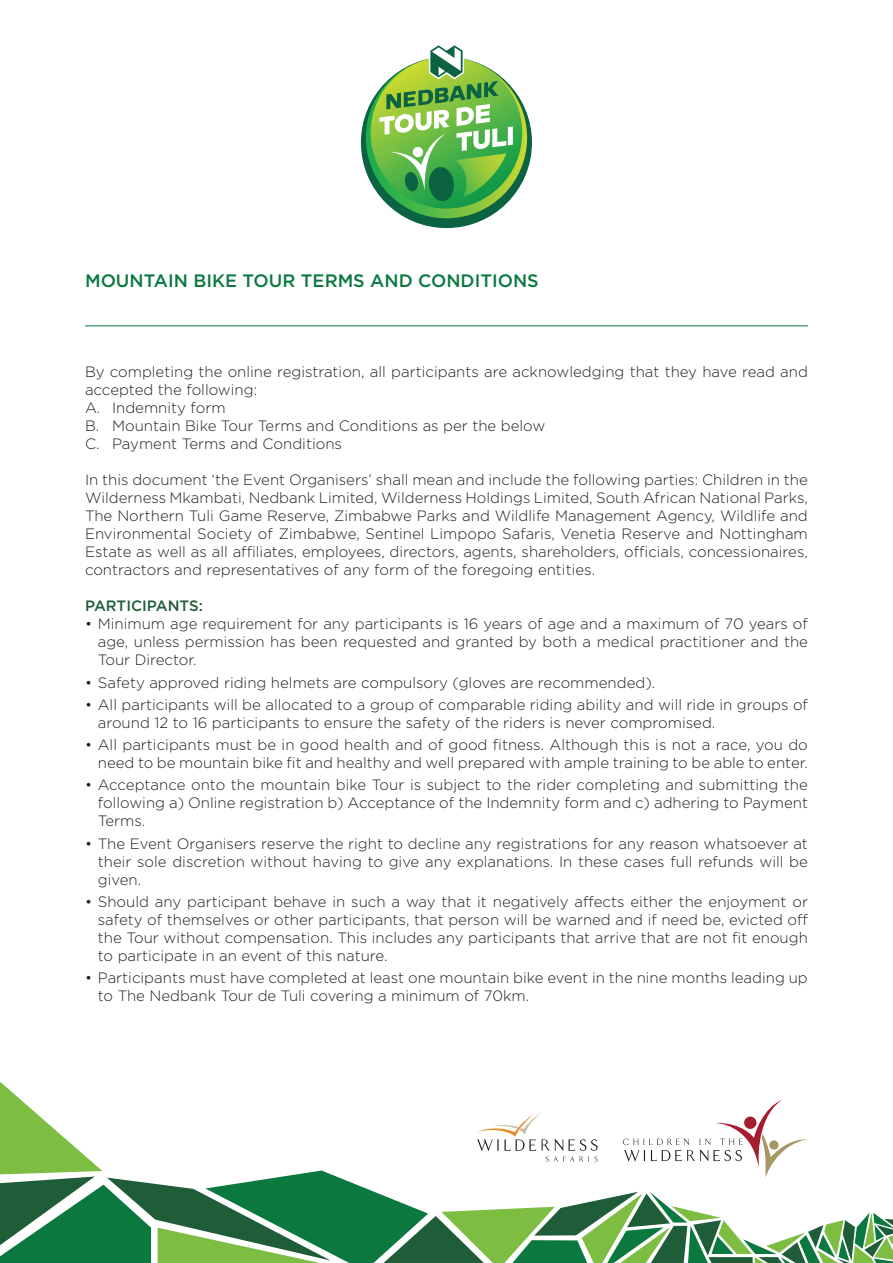
<style>
.page{position:relative;width:893px;height:1263px;background:#fff}
.page>*{position:absolute;margin:0;border:0;box-sizing:border-box;transform-origin:0 0}
.t1{font:500 18px "Gotham HTF";color:#0b793f}
.t2{font:300 15px/18px "Gotham HTF";color:#231f20;text-align:justify}
.t3{font:500 15px "Gotham HTF";color:#1f5d38}
</style>
<div class="page">
<svg style="left:0;top:1081px;width:893px;height:182px"></svg>
<hr style="left:85px;top:325px;width:723px;height:1px;background:#0b793f">
<svg style="left:360px;top:45px;width:172px;height:184px"></svg>
<p class="t1" style="left:85px;top:270px;width:455px">MOUNTAIN BIKE TOUR TERMS AND CONDITIONS</p>
<p class="t2" style="left:85px;top:363px;width:724px">By completing the online registration, all participants are acknowledging that they have read and accepted the following:</p>
<p class="t2" style="left:85px;top:399px;width:142px">A. Indemnity form</p>
<p class="t2" style="left:85px;top:417px;width:462px">B. Mountain Bike Tour Terms and Conditions as per the below</p>
<p class="t2" style="left:85px;top:435px;width:258px">C. Payment Terms and Conditions</p>
<p class="t2" style="left:85px;top:471px;width:724px">In this document ‘the Event Organisers’ shall mean and include the following parties: Children in the Wilderness Mkambati, Nedbank Limited, Wilderness Holdings Limited, South African National Parks, The Northern Tuli Game Reserve, Zimbabwe Parks and Wildlife Management Agency, Wildlife and Environmental Society of Zimbabwe, Sentinel Limpopo Safaris, Venetia Reserve and Nottingham Estate as well as all affiliates, employees, directors, agents, shareholders, officials, concessionaires, contractors and representatives of any form of the foregoing entities.</p>
<p class="t3" style="left:85px;top:598px;width:119px">PARTICIPANTS:</p>
<p class="t2" style="left:98px;top:615px;width:712px;text-indent:-13px">• Minimum age requirement for any participants is 16 years of age and a maximum of 70 years of age, unless permission has been requested and granted by both a medical practitioner and the Tour Director.</p>
<p class="t2" style="left:85px;top:673px;width:572px">• Safety approved riding helmets are compulsory (gloves are recommended).</p>
<p class="t2" style="left:98px;top:695px;width:712px;text-indent:-13px">• All participants will be allocated to a group of comparable riding ability and will ride in groups of around 12 to 16 participants to ensure the safety of the riders is never compromised.</p>
<p class="t2" style="left:85px;top:736px;width:724px;text-align:right">• All participants must be in good health and of good fitness. Although this is not a race, you do need to be mountain bike fit and healthy and well prepared with ample training to be able to enter.</p>
<p class="t2" style="left:98px;top:776px;width:712px;text-indent:-13px">• Acceptance onto the mountain bike Tour is subject to the rider completing and submitting the following a) Online registration b) Acceptance of the Indemnity form and c) adhering to Payment Terms.</p>
<p class="t2" style="left:98px;top:834px;width:712px;text-indent:-13px">• The Event Organisers reserve the right to decline any registrations for any reason whatsoever at their sole discretion without having to give any explanations. In these cases full refunds will be given.</p>
<p class="t2" style="left:98px;top:892px;width:712px;text-indent:-13px">• Should any participant behave in such a way that it negatively affects either the enjoyment or safety of themselves or other participants, that person will be warned and if need be, evicted off the Tour without compensation. This includes any participants that arrive that are not fit enough to participate in an event of this nature.</p>
<p class="t2" style="left:98px;top:969px;width:712px;text-indent:-13px">• Participants must have completed at least one mountain bike event in the nine months leading up to The Nedbank Tour de Tuli covering a minimum of 70km.</p>
</div>
